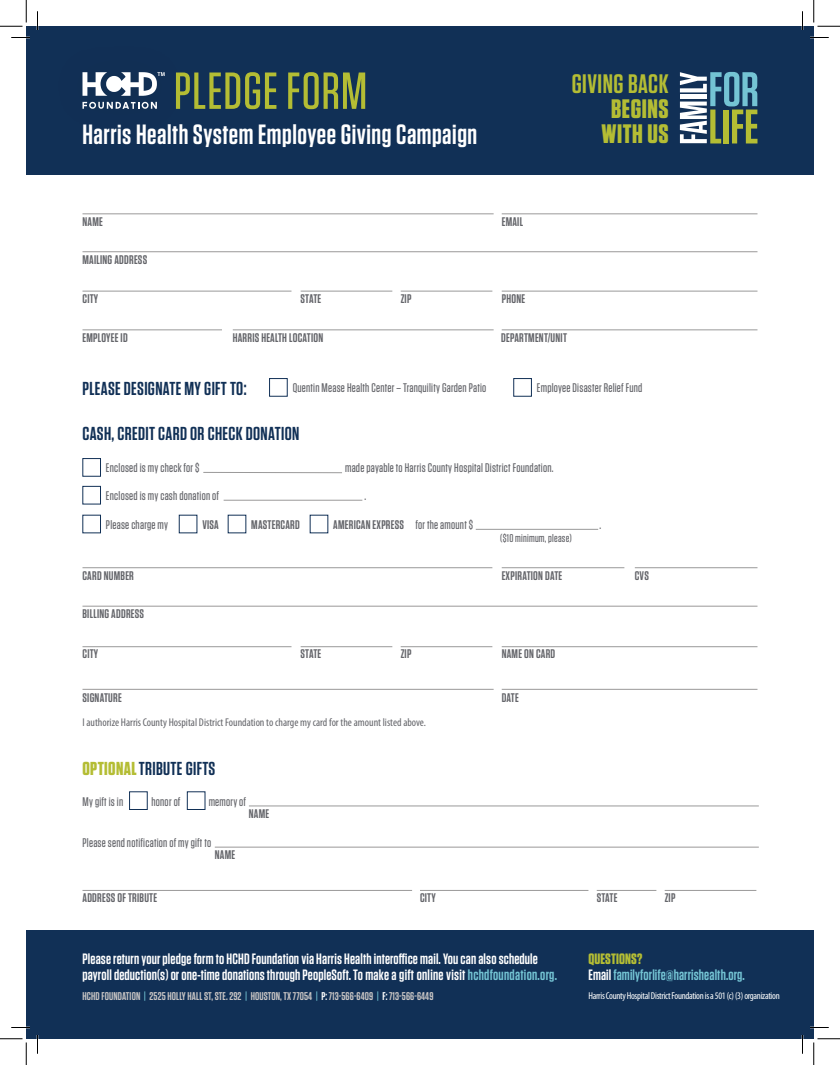
<style>
.page{position:relative;width:840px;height:1065px;background:#fff}
.page>*{position:absolute;margin:0;border:0;box-sizing:border-box;transform-origin:0 0}
.t1{font:500 52px "Tungsten";letter-spacing:.02em;color:#b4bd34}
.t2{font:600 27.75px "Tungsten";letter-spacing:.02em;color:#fff}
.t3{font:700 26.75px/25.2px "Tungsten";letter-spacing:.02em;color:#b4bd34;text-align:center}
.t4{font:600 26.75px "Tungsten";letter-spacing:.02em;color:#b4bd34}
.t5{font:600 18.75px "Tungsten";letter-spacing:.02em;color:#113056}
.t6{font:600 15px/16.2px "Tungsten";letter-spacing:.01em;color:#fff}
.t7{font:600 15px/16.2px "Tungsten";letter-spacing:.01em;color:#74c4d4}
.t8{font:500 12.5px "Tungsten";letter-spacing:.02em;color:#64656a}
.t9{font:600 12.5px "Tungsten";letter-spacing:.02em;color:#64656a}
.t10{font:condensed 11.25px "Myriad Pro";color:#64656a}
.t11{font:600 11.25px "Tungsten";letter-spacing:.01em;color:#c8c5c4}
.t12{font:500 11.25px "Tungsten";letter-spacing:.02em;color:#64656a}
.t13{font:condensed 10px "Myriad Pro";letter-spacing:-.03em;color:#fff}
.s1{font-weight:700;color:#b4bd34}
.s2{color:#74c4d4}
.s3{color:#fff}
</style>
<div class="page">
<div style="left:26px;top:26px;width:788px;height:149px;background:#113056"></div>
<hr style="left:82px;top:214px;width:412px;height:1px;background:#9a9999">
<hr style="left:82px;top:251px;width:676px;height:1px;background:#9a9999">
<hr style="left:82px;top:291px;width:209px;height:1px;background:#9a9999">
<hr style="left:82px;top:330px;width:140px;height:1px;background:#9a9999">
<hr style="left:502px;top:214px;width:256px;height:1px;background:#9a9999">
<hr style="left:301px;top:291px;width:91px;height:1px;background:#9a9999">
<hr style="left:401px;top:291px;width:91px;height:1px;background:#9a9999">
<hr style="left:233px;top:330px;width:261px;height:1px;background:#9a9999">
<hr style="left:502px;top:330px;width:256px;height:1px;background:#9a9999">
<div style="left:179px;top:515px;width:18px;height:18px;border:1px solid #113056"></div>
<hr style="left:82px;top:567px;width:410px;height:1px;background:#9a9999">
<hr style="left:82px;top:606px;width:676px;height:1px;background:#9a9999">
<hr style="left:502px;top:291px;width:256px;height:1px;background:#9a9999">
<hr style="left:82px;top:646px;width:209px;height:1px;background:#9a9999">
<hr style="left:301px;top:646px;width:91px;height:1px;background:#9a9999">
<hr style="left:401px;top:646px;width:91px;height:1px;background:#9a9999">
<hr style="left:502px;top:646px;width:256px;height:1px;background:#9a9999">
<hr style="left:82px;top:689px;width:412px;height:1px;background:#9a9999">
<hr style="left:502px;top:689px;width:256px;height:1px;background:#9a9999">
<div style="left:129px;top:791px;width:19px;height:19px;border:1px solid #113056"></div>
<div style="left:82px;top:458px;width:19px;height:19px;border:1px solid #113056"></div>
<hr style="left:203px;top:472px;width:139px;height:1px;background:#9a9999">
<div style="left:82px;top:515px;width:19px;height:18px;border:1px solid #113056"></div>
<hr style="left:476px;top:529px;width:122px;height:1px;background:#9a9999">
<svg style="left:680px;top:72px;width:78px;height:71px"></svg>
<div style="left:187px;top:791px;width:18px;height:19px;border:1px solid #113056"></div>
<hr style="left:249px;top:806px;width:510px;height:1px;background:#9a9999">
<hr style="left:215px;top:847px;width:544px;height:1px;background:#9a9999">
<hr style="left:82px;top:890px;width:330px;height:1px;background:#9a9999">
<hr style="left:420px;top:890px;width:168px;height:1px;background:#9a9999">
<hr style="left:597px;top:890px;width:59px;height:1px;background:#9a9999">
<hr style="left:665px;top:890px;width:91px;height:1px;background:#9a9999">
<div style="left:269px;top:378px;width:19px;height:19px;border:1px solid #113056"></div>
<div style="left:513px;top:378px;width:19px;height:19px;border:1px solid #113056"></div>
<svg style="left:83px;top:102px;width:74px;height:7px"></svg>
<svg style="left:83px;top:72px;width:82px;height:24px"></svg>
<hr style="left:502px;top:567px;width:122px;height:1px;background:#9a9999">
<hr style="left:635px;top:567px;width:123px;height:1px;background:#9a9999">
<div style="left:82px;top:486px;width:19px;height:18px;border:1px solid #113056"></div>
<hr style="left:224px;top:500px;width:138px;height:1px;background:#9a9999">
<div style="left:26px;top:930px;width:788px;height:109px;background:#113056"></div>
<svg style="left:11px;top:37px;width:19px;height:1px"></svg>
<svg style="left:810px;top:37px;width:19px;height:1px"></svg>
<svg style="left:11px;top:1027px;width:19px;height:1px"></svg>
<svg style="left:810px;top:1027px;width:19px;height:1px"></svg>
<svg style="left:37px;top:11px;width:1px;height:19px"></svg>
<svg style="left:37px;top:1035px;width:1px;height:19px"></svg>
<svg style="left:802px;top:11px;width:1px;height:19px"></svg>
<svg style="left:802px;top:1035px;width:1px;height:19px"></svg>
<svg style="left:0;top:0;width:27px;height:27px"></svg>
<svg style="left:0;top:1039px;width:27px;height:26px"></svg>
<svg style="left:814px;top:0;width:26px;height:27px"></svg>
<svg style="left:814px;top:1039px;width:26px;height:26px"></svg>
<h1 class="t1" style="left:174px;top:64px;width:195px">PLEDGE FORM</h1>
<h2 class="t2" style="left:82px;top:119px;width:396px">Harris Health System Employee Giving Campaign</h2>
<h3 class="t4" style="left:572px;top:70px;width:98px">GIVING BACK</h3>
<h3 class="t3" style="left:601px;top:97px;width:69px">BEGINS<br>WITH US</h3>
<p class="t9" style="left:82px;top:215px;width:22px">NAME</p>
<p class="t9" style="left:82px;top:253px;width:66px">MAILING ADDRESS</p>
<p class="t9" style="left:82px;top:292px;width:17px">CITY</p>
<p class="t9" style="left:82px;top:331px;width:47px">EMPLOYEE ID</p>
<p class="t9" style="left:502px;top:215px;width:23px">EMAIL</p>
<p class="t9" style="left:502px;top:292px;width:25px">PHONE</p>
<p class="t9" style="left:301px;top:292px;width:22px">STATE</p>
<p class="t9" style="left:401px;top:292px;width:12px">ZIP</p>
<p class="t9" style="left:233px;top:331px;width:92px">HARRIS HEALTH LOCATION</p>
<p class="t9" style="left:501px;top:331px;width:67px">DEPARTMENT/UNIT</p>
<h3 class="t5" style="left:82px;top:379px;width:166px">PLEASE DESIGNATE MY GIFT TO:</h3>
<p class="t8" style="left:293px;top:382px;width:195px">Quentin Mease Health Center – Tranquility Garden Patio</p>
<p class="t8" style="left:537px;top:382px;width:107px">Employee Disaster Relief Fund</p>
<h3 class="t5" style="left:82px;top:424px;width:218px">CASH, CREDIT CARD OR CHECK DONATION</h3>
<p class="t8" style="left:106px;top:462px;width:95px">Enclosed is my check for $</p>
<p class="t8" style="left:345px;top:462px;width:210px">made payable to Harris County Hospital District Foundation.</p>
<p class="t8" style="left:106px;top:489px;width:115px">Enclosed is my cash donation of</p>
<p class="t8" style="left:364px;top:489px;width:3px">.</p>
<p class="t8" style="left:106px;top:518px;width:64px">Please charge my</p>
<p class="t8" style="left:415px;top:518px;width:59px">for the amount $</p>
<p class="t8" style="left:599px;top:518px;width:3px">.</p>
<p class="t9" style="left:202px;top:518px;width:18px">VISA</p>
<p class="t9" style="left:251px;top:518px;width:50px">MASTERCARD</p>
<p class="t9" style="left:333px;top:518px;width:72px">AMERICAN EXPRESS</p>
<p class="t9" style="left:82px;top:569px;width:53px">CARD NUMBER</p>
<p class="t9" style="left:82px;top:607px;width:63px">BILLING ADDRESS</p>
<p class="t12" style="left:500px;top:532px;width:73px">($10 minimum, please)</p>
<p class="t9" style="left:502px;top:569px;width:62px">EXPIRATION DATE</p>
<p class="t9" style="left:635px;top:569px;width:16px">CVS</p>
<p class="t9" style="left:82px;top:648px;width:17px">CITY</p>
<p class="t9" style="left:301px;top:648px;width:22px">STATE</p>
<p class="t9" style="left:401px;top:648px;width:12px">ZIP</p>
<p class="t9" style="left:502px;top:648px;width:55px">NAME ON CARD</p>
<p class="t9" style="left:82px;top:691px;width:41px">SIGNATURE</p>
<p class="t9" style="left:502px;top:691px;width:19px">DATE</p>
<p class="t10" style="left:82px;top:716px;width:345px">I authorize Harris County Hospital District Foundation to charge my card for the amount listed above.</p>
<h3 class="t5" style="left:82px;top:759px;width:134px"><span class="s1">OPTIONAL</span>TRIBUTE GIFTS</h3>
<p class="t8" style="left:82px;top:795px;width:42px">My gift is in</p>
<p class="t8" style="left:151px;top:795px;width:30px">honor of</p>
<p class="t8" style="left:209px;top:795px;width:39px">memory of</p>
<p class="t8" style="left:82px;top:836px;width:130px">Please send notification of my gift to</p>
<p class="t9" style="left:215px;top:848px;width:22px">NAME</p>
<p class="t9" style="left:249px;top:807px;width:22px">NAME</p>
<p class="t9" style="left:82px;top:891px;width:76px">ADDRESS OF TRIBUTE</p>
<p class="t9" style="left:420px;top:891px;width:17px">CITY</p>
<p class="t9" style="left:597px;top:891px;width:22px">STATE</p>
<p class="t9" style="left:665px;top:891px;width:12px">ZIP</p>
<p class="t6" style="left:82px;top:951px;width:476px">Please return your pledge form to HCHD Foundation via Harris Health interoffice mail. You can also schedule payroll deduction(s) or one-time donations through PeopleSoft. To make a gift online visit <span class="s2">hchdfoundation.org.</span></p>
<p class="t11" style="left:82px;top:990px;width:352px">HCHD FOUNDATION <span class="s2">|</span> 2525 HOLLY HALL ST, STE. 292 <span class="s2">|</span> HOUSTON, TX 77054 <span class="s2">|</span> <span class="s3">P:</span> 713-566-6409 <span class="s2">|</span> <span class="s3">F:</span> 713-566-6449</p>
<p class="t7" style="left:588px;top:951px;width:158px"><span class="s1">QUESTIONS?<br></span><span class="s3">Email</span> familyforlife@harrishealth.org.</p>
<p class="t13" style="left:588px;top:989px;width:193px">Harris County Hospital District Foundation is a 501 (c) (3) organization</p>
</div>
